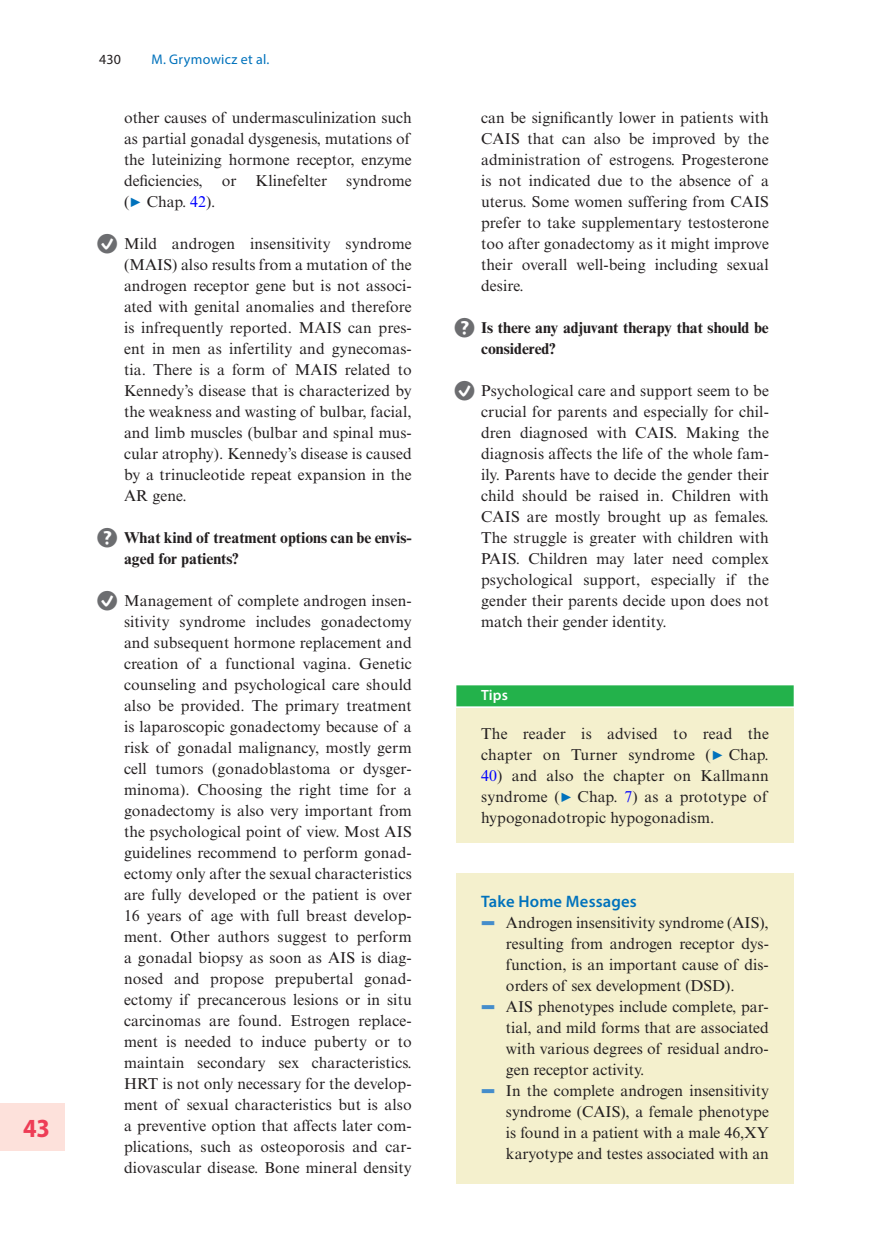
<style>
.page{position:relative;width:883px;height:1260px;background:#fff}
.page>*{position:absolute;margin:0;border:0;box-sizing:border-box;transform-origin:0 0}
.t1{font:700 semi-condensed 26.25px "Myriad Pro";color:#ee3d56}
.t2{font:600 16.62px "Myriad Pro";letter-spacing:.01em;color:#0072bc}
.t3{font:15.75px/21px "Times New Roman MT Std";color:#231f20;text-align:justify}
.t4{font:700 15.75px/21px "Times New Roman MT Std";color:#231f20}
.t5{font:600 14.88px "Myriad Pro";color:#fff}
.t6{font:14px "Myriad Pro Regular 2";letter-spacing:.02em;color:#0072bc}
.t7{font:14px "Myriad Pro";color:#231f20}
.s1{font-family:"Blik Buttons";color:#0072bc}
.s2{color:#00f}
.s3{font-family:"Blik Buttons";color:#6c6d70}
.s4{font-family:"Blik Buttons";font-weight:400;color:#6c6d70}
.s5{font-family:"Blik Buttons";color:#448dcb}
</style>
<div class="page">
<div style="left:0;top:1103px;width:64px;height:47px;background:#fde1db"></div>
<div style="left:456px;top:685px;width:338px;height:21px;background:#23b24b"></div>
<div style="left:456px;top:708px;width:338px;height:134px;background:#f4f0cd"></div>
<div style="left:456px;top:873px;width:338px;height:59px;background:#f4f0cd"></div>
<div style="left:456px;top:895px;width:338px;height:121px;background:#f4f0cd"></div>
<div style="left:456px;top:979px;width:338px;height:121px;background:#f4f0cd"></div>
<div style="left:456px;top:1063px;width:338px;height:121px;background:#f4f0cd"></div>
<h1 class="t1" style="left:23px;top:1111px;width:29px">43</h1>
<p class="t7" style="left:99px;top:51px;width:23px">430</p>
<p class="t6" style="left:151px;top:51px;width:120px">M. Grymowicz et al.</p>
<p class="t3" style="left:124px;top:107px;width:289px">other causes of undermasculinization such as partial gonadal dysgenesis, mutations of the luteinizing hormone receptor, enzyme deficiencies, or Klinefelter syndrome (<span class="s1">7</span> Chap. <span class="s2">42</span>).</p>
<p class="t3" style="left:124px;top:233px;width:289px;text-indent:-25px"><span class="s3">V</span> Mild androgen insensitivity syndrome (MAIS) also results from a mutation of the androgen receptor gene but is not associ&shy;ated with genital anomalies and therefore is infrequently reported. MAIS can pres&shy;ent in men as infertility and gynecomas&shy;tia. There is a form of MAIS related to Kennedy’s disease that is characterized by the weakness and wasting of bulbar, facial, and limb muscles (bulbar and spinal mus&shy;cular atrophy). Kennedy’s disease is caused by a trinucleotide repeat expansion in the AR gene.</p>
<p class="t4" style="left:124px;top:527px;width:289px;text-indent:-25px"><span class="s4">?</span> What kind of treatment options can be envis&shy;aged for patients?</p>
<p class="t3" style="left:124px;top:590px;width:289px;text-indent:-25px"><span class="s3">V</span> Management of complete androgen insen&shy;sitivity syndrome includes gonadectomy and subsequent hormone replacement and creation of a functional vagina. Genetic counseling and psychological care should also be provided. The primary treatment is laparoscopic gonadectomy because of a risk of gonadal malignancy, mostly germ cell tumors (gonadoblastoma or dysger&shy;minoma). Choosing the right time for a gonadectomy is also very important from the psychological point of view. Most AIS guidelines recommend to perform gonad&shy;ectomy only after the sexual characteristics are fully developed or the patient is over 16 years of age with full breast develop&shy;ment. Other authors suggest to perform a gonadal biopsy as soon as AIS is diag&shy;nosed and propose prepubertal gonad&shy;ectomy if precancerous lesions or in situ carcinomas are found. Estrogen replace&shy;ment is needed to induce puberty or to maintain secondary sex characteristics.<br>HRT is not only necessary for the develop&shy;ment of sexual characteristics but is also a preventive option that affects later com&shy;plications, such as osteoporosis and car&shy;diovascular disease. Bone mineral density</p>
<p class="t3" style="left:481px;top:107px;width:289px">can be significantly lower in patients with CAIS that can also be improved by the administration of estrogens. Progesterone is not indicated due to the absence of a uterus. Some women suffering from CAIS prefer to take supplementary testosterone too after gonadectomy as it might improve their overall well-being including sexual desire.</p>
<p class="t4" style="left:481px;top:317px;width:289px;text-indent:-25px"><span class="s4">?</span> Is there any adjuvant therapy that should be considered?</p>
<p class="t3" style="left:481px;top:380px;width:289px;text-indent:-25px"><span class="s3">V</span> Psychological care and support seem to be crucial for parents and especially for chil&shy;dren diagnosed with CAIS. Making the diagnosis affects the life of the whole fam&shy;ily. Parents have to decide the gender their child should be raised in. Children with CAIS are mostly brought up as females.<br>The struggle is greater with children with PAIS. Children may later need complex psychological support, especially if the gender their parents decide upon does not match their gender identity.</p>
<p class="t5" style="left:481px;top:686px;width:28px">Tips</p>
<p class="t3" style="left:481px;top:723px;width:289px">The reader is advised to read the chapter on Turner syndrome (<span class="s1">7</span> Chap.</p>
<p class="t3" style="left:481px;top:765px;width:289px"><span class="s2">40</span>) and also the chapter on Kallmann syndrome (<span class="s1">7</span> Chap. <span class="s2">7</span>) as a prototype of hypogonadotropic hypogonadism.</p>
<p class="t2" style="left:481px;top:891px;width:157px">Take Home Messages</p>
<p class="t3" style="left:481px;top:912px;width:289px"><span class="s5">5</span> Androgen insensitivity syndrome (AIS),</p>
<p class="t3" style="left:506px;top:933px;width:264px">resulting from androgen receptor dys-</p>
<p class="t3" style="left:506px;top:954px;width:264px">function, is an important cause of dis-</p>
<p class="t3" style="left:506px;top:975px;width:230px">orders of sex development (DSD).</p>
<p class="t3" style="left:481px;top:996px;width:289px"><span class="s5">5</span> AIS phenotypes include complete, par-</p>
<p class="t3" style="left:506px;top:1017px;width:264px">tial, and mild forms that are associated</p>
<p class="t3" style="left:506px;top:1038px;width:264px">with various degrees of residual andro-</p>
<p class="t3" style="left:506px;top:1059px;width:140px">gen receptor activity.</p>
<p class="t3" style="left:481px;top:1080px;width:289px"><span class="s5">5</span> In the complete androgen insensitivity</p>
<p class="t3" style="left:506px;top:1101px;width:264px">syndrome (CAIS), a female phenotype</p>
<p class="t3" style="left:506px;top:1122px;width:264px">is found in a patient with a male 46,XY</p>
<p class="t3" style="left:506px;top:1143px;width:264px">karyotype and testes associated with an</p>
</div>
